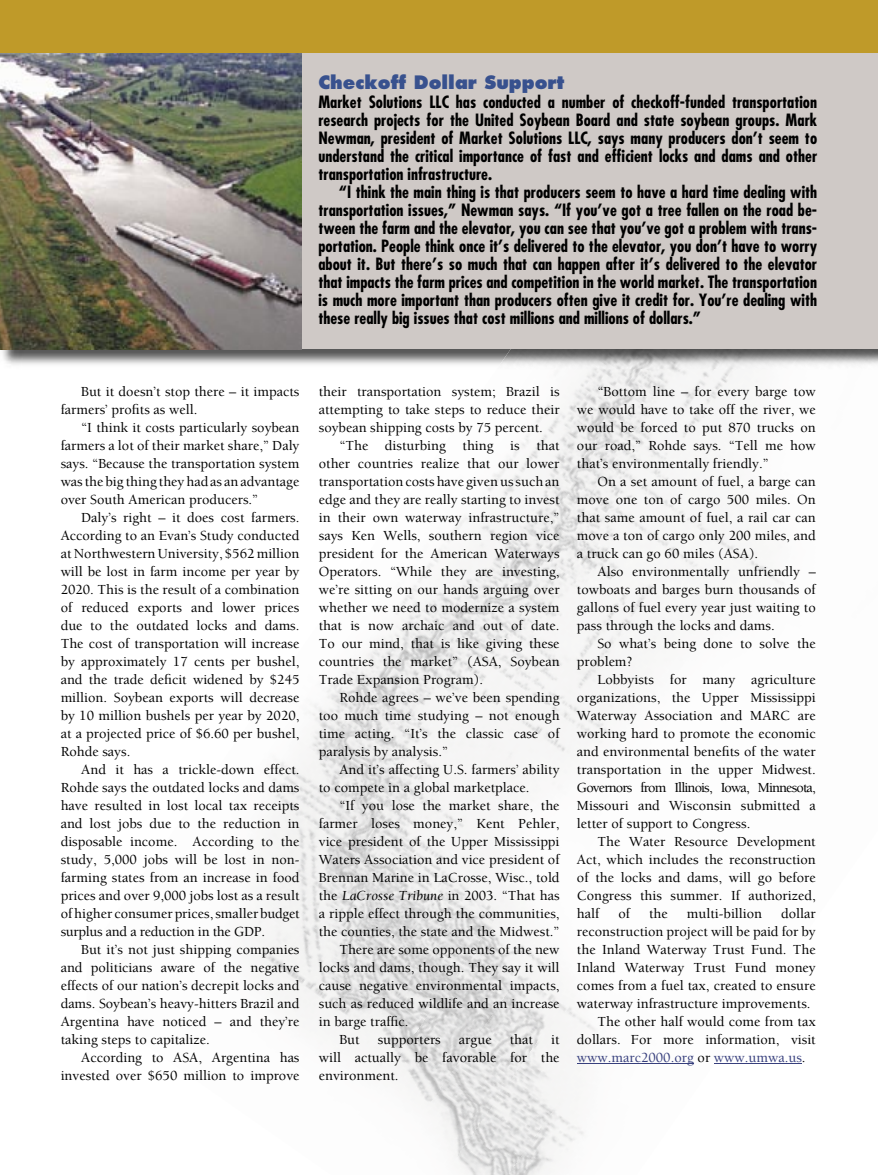
<style>
.page{position:relative;width:878px;height:1175px;background:#fff}
.page>*{position:absolute;margin:0;border:0;box-sizing:border-box;transform-origin:0 0}
.t1{font:800 18px "Futura";color:#38518e}
.t2{font:700 condensed 16.5px/18px "Futura";color:#000;text-align:justify}
.t3{font:500 14.25px/18px "Berkeley";color:#000;text-align:justify}
.t4{font:500 14.25px "Berkeley";color:#373f7d}
.s1{font-weight:400;font-style:italic}
.s2{color:#000}
</style>
<div class="page">
<img style="left:248px;top:704px;width:72px;height:316px">
<img style="left:320px;top:369px;width:418px;height:679px">
<img style="left:363px;top:428px;width:386px;height:682px">
<img style="left:435px;top:543px;width:345px;height:631px">
<img style="left:478px;top:616px;width:302px;height:558px">
<img style="left:552px;top:732px;width:250px;height:442px">
<img style="left:0;top:349px;width:496px;height:16px">
<img style="left:496px;top:349px;width:382px;height:20px">
<div style="left:295px;top:42px;width:583px;height:307px;background:#cfc9c6"></div>
<img style="left:0;top:53px;width:301px;height:296px">
<hr style="left:577px;top:1063px;width:117px;height:1px;background:#373f7d">
<hr style="left:714px;top:1063px;width:87px;height:1px;background:#373f7d">
<div style="left:0;top:0;width:878px;height:53px;background:#bf9a29"></div>
<p class="t1" style="left:318px;top:71px;width:247px">Checkoff Dollar Support</p>
<p class="t2" style="left:318px;top:93px;width:500px">Market Solutions LLC has conducted a number of checkoff-funded transportation research projects for the United Soybean Board and state soybean groups. Mark Newman, president of Market Solutions LLC, says many producers don’t seem to understand the critical importance of fast and efficient locks and dams and other transportation infrastructure.</p>
<p class="t2" style="left:318px;top:183px;width:500px;text-indent:21px">“I think the main thing is that producers seem to have a hard time dealing with transportation issues,” Newman says. “If you’ve got a tree fallen on the road be&shy;tween the farm and the elevator, you can see that you’ve got a problem with trans&shy;portation. People think once it’s delivered to the elevator, you don’t have to worry about it. But there’s so much that can happen after it’s delivered to the elevator that impacts the farm prices and competition in the world market. The transportation is much more important than producers often give it credit for. You’re dealing with these really big issues that cost millions and millions of dollars.”</p>
<p class="t3" style="left:61px;top:383px;width:240px;text-indent:21px">But it doesn’t stop there – it impacts farmers’ profits as well.</p>
<p class="t3" style="left:61px;top:419px;width:240px;text-indent:21px">“I think it costs particularly soybean farmers a lot of their market share,” Daly says. “Because the transportation system was the big thing they had as an advantage over South American producers.”</p>
<p class="t3" style="left:61px;top:509px;width:240px;text-indent:21px">Daly’s right – it does cost farmers.<br>According to an Evan’s Study conducted at Northwestern University, $562 million will be lost in farm income per year by 2020. This is the result of a combination of reduced exports and lower prices due to the outdated locks and dams.<br>The cost of transportation will increase by approximately 17 cents per bushel, and the trade deficit widened by $245 million. Soybean exports will decrease by 10 million bushels per year by 2020, at a projected price of $6.60 per bushel, Rohde says.</p>
<p class="t3" style="left:61px;top:761px;width:240px;text-indent:21px">And it has a trickle-down effect.<br>Rohde says the outdated locks and dams have resulted in lost local tax receipts and lost jobs due to the reduction in disposable income. According to the study, 5,000 jobs will be lost in non&shy;farming states from an increase in food prices and over 9,000 jobs lost as a result of higher consumer prices, smaller budget surplus and a reduction in the GDP.</p>
<p class="t3" style="left:61px;top:941px;width:240px;text-indent:21px">But it’s not just shipping companies and politicians aware of the negative effects of our nation’s decrepit locks and dams. Soybean’s heavy-hitters Brazil and Argentina have noticed – and they’re taking steps to capitalize.</p>
<p class="t3" style="left:61px;top:1049px;width:240px;text-align:right">According to ASA, Argentina has invested over $650 million to improve</p>
<p class="t3" style="left:319px;top:383px;width:242px">their transportation system; Brazil is attempting to take steps to reduce their soybean shipping costs by 75 percent.</p>
<p class="t3" style="left:319px;top:437px;width:242px;text-indent:21px">“The disturbing thing is that other countries realize that our lower transportation costs have given us such an edge and they are really starting to invest in their own waterway infrastructure,” says Ken Wells, southern region vice president for the American Waterways Operators. “While they are investing, we’re sitting on our hands arguing over whether we need to modernize a system that is now archaic and out of date.<br>To our mind, that is like giving these countries the market” (ASA, Soybean Trade Expansion Program).</p>
<p class="t3" style="left:319px;top:689px;width:242px;text-indent:21px">Rohde agrees – we’ve been spending too much time studying – not enough time acting. “It’s the classic case of paralysis by analysis.”</p>
<p class="t3" style="left:319px;top:761px;width:242px;text-indent:21px">And it’s affecting U.S. farmers’ ability to compete in a global marketplace.</p>
<p class="t3" style="left:339px;top:797px;width:222px">“If you lose the market share, the</p>
<p class="t3" style="left:319px;top:815px;width:242px">farmer loses money,” Kent Pehler,</p>
<p class="t3" style="left:319px;top:833px;width:242px">vice president of the Upper Mississippi</p>
<p class="t3" style="left:319px;top:851px;width:242px">Waters Association and vice president of</p>
<p class="t3" style="left:319px;top:869px;width:242px">Brennan Marine in LaCrosse, Wisc., told</p>
<p class="t3" style="left:319px;top:887px;width:242px">the <span class="s1">LaCrosse Tribune</span> in 2003. “That has</p>
<p class="t3" style="left:319px;top:905px;width:242px">a ripple effect through the communities,</p>
<p class="t3" style="left:319px;top:923px;width:242px">the counties, the state and the Midwest.”</p>
<p class="t3" style="left:339px;top:941px;width:222px">There are some opponents of the new</p>
<p class="t3" style="left:319px;top:959px;width:242px">locks and dams, though. They say it will</p>
<p class="t3" style="left:319px;top:977px;width:242px">cause negative environmental impacts,</p>
<p class="t3" style="left:319px;top:995px;width:242px">such as reduced wildlife and an increase</p>
<p class="t3" style="left:319px;top:1013px;width:91px">in barge traffic.</p>
<p class="t3" style="left:339px;top:1031px;width:22px">But</p>
<p class="t3" style="left:378px;top:1031px;width:65px">supporters</p>
<p class="t3" style="left:459px;top:1031px;width:34px">argue</p>
<p class="t3" style="left:510px;top:1031px;width:25px">that</p>
<p class="t3" style="left:319px;top:1031px;width:242px;text-indent:232px">it will actually be favorable for the environment.</p>
<p class="t3" style="left:577px;top:383px;width:240px;text-indent:21px">“Bottom line – for every barge tow we would have to take off the river, we would be forced to put 870 trucks on our road,” Rohde says. “Tell me how that’s environmentally friendly.”</p>
<p class="t3" style="left:577px;top:473px;width:240px;text-indent:21px">On a set amount of fuel, a barge can move one ton of cargo 500 miles. On that same amount of fuel, a rail car can move a ton of cargo only 200 miles, and a truck can go 60 miles (ASA).</p>
<p class="t3" style="left:577px;top:563px;width:240px;text-indent:21px">Also environmentally unfriendly – towboats and barges burn thousands of gallons of fuel every year just waiting to pass through the locks and dams.</p>
<p class="t3" style="left:577px;top:635px;width:240px;text-indent:21px">So what’s being done to solve the problem?</p>
<p class="t3" style="left:577px;top:671px;width:240px;text-indent:21px">Lobbyists for many agriculture organizations, the Upper Mississippi Waterway Association and MARC are working hard to promote the economic and environmental benefits of the water transportation in the upper Midwest.<br>Governors from Illinois, Iowa, Minnesota, Missouri and Wisconsin submitted a letter of support to Congress.</p>
<p class="t3" style="left:577px;top:833px;width:240px;text-indent:21px">The Water Resource Development Act, which includes the reconstruction of the locks and dams, will go before Congress this summer. If authorized, half</p>
<p class="t3" style="left:618px;top:905px;width:13px">of</p>
<p class="t3" style="left:649px;top:905px;width:20px">the</p>
<p class="t3" style="left:686px;top:905px;width:77px">multi-billion</p>
<p class="t3" style="left:781px;top:905px;width:36px">dollar</p>
<p class="t3" style="left:577px;top:923px;width:240px">reconstruction project will be paid for by</p>
<p class="t3" style="left:577px;top:941px;width:240px">the Inland Waterway Trust Fund. The</p>
<p class="t3" style="left:577px;top:959px;width:240px">Inland Waterway Trust Fund money</p>
<p class="t3" style="left:577px;top:977px;width:240px">comes from a fuel tax, created to ensure</p>
<p class="t3" style="left:577px;top:995px;width:235px">waterway infrastructure improvements.</p>
<p class="t3" style="left:597px;top:1013px;width:220px">The other half would come from tax</p>
<p class="t3" style="left:577px;top:1031px;width:240px">dollars. For more information, visit</p>
<p class="t4" style="left:577px;top:1050px;width:230px">www.marc2000.org <span class="s2">or</span> www.umwa.us<span class="s2">.</span></p>
</div>
